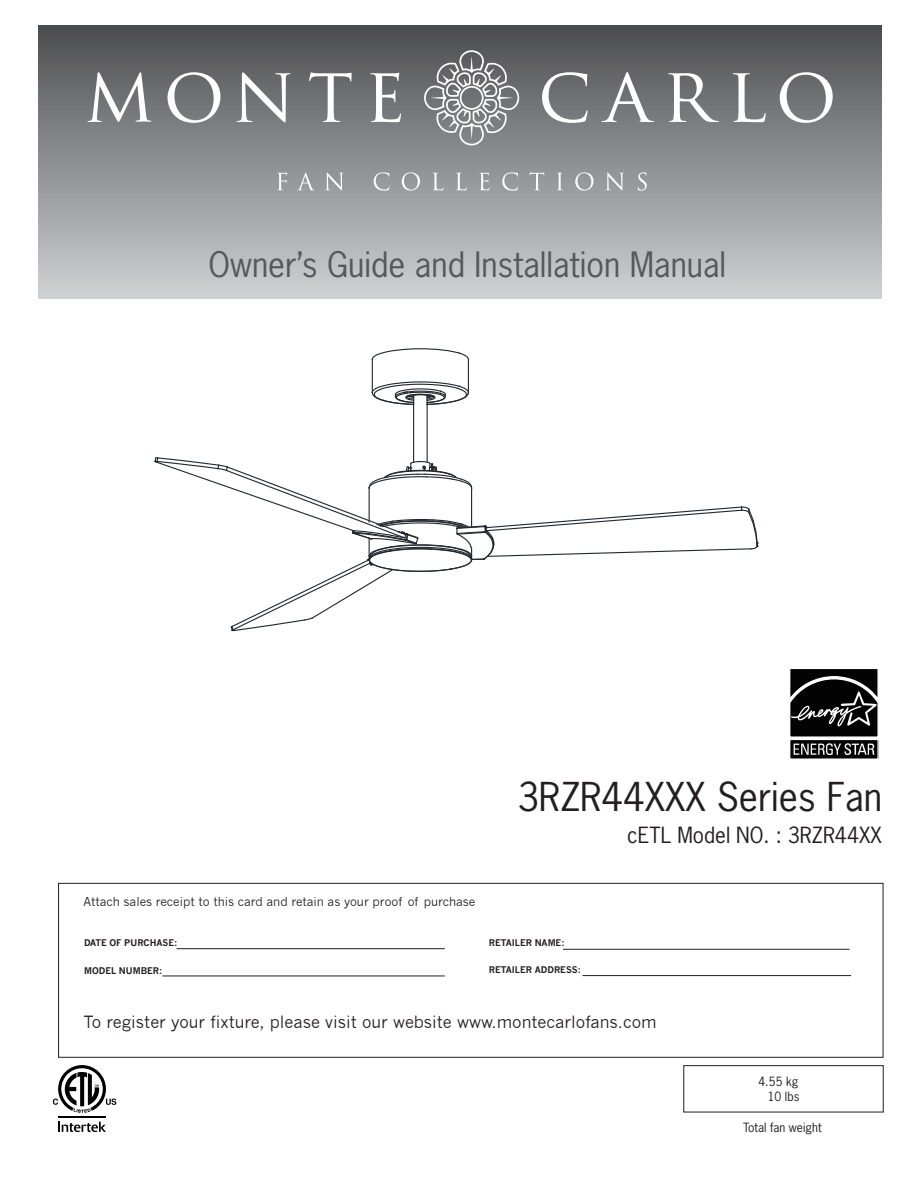
<style>
.page{position:relative;width:918px;height:1188px;background:#fff}
.page>*{position:absolute;margin:0;border:0;box-sizing:border-box;transform-origin:0 0}
.t1{font:37.5px "News Gothic Std";color:#231f20}
.t2{font:33px "News Gothic Std";color:#57585a}
.t3{font:21px "News Gothic Std";color:#231f20}
.t4{font:16.5px "News Gothic";color:#231f20}
.t5{font:12px "News Gothic";letter-spacing:-.005em;color:#231f20}
.t6{font:12px/14.4px "News Gothic Std";color:#231f20;text-align:right}
.t7{font:700 9px "News Gothic";letter-spacing:-.005em;color:#231f20}
</style>
<div class="page">
<hr style="left:177px;top:948px;width:268px;height:1px;background:#231f20">
<hr style="left:162px;top:976px;width:283px;height:1px;background:#231f20">
<hr style="left:563px;top:949px;width:287px;height:1px;background:#231f20">
<hr style="left:582px;top:975px;width:269px;height:1px;background:#231f20">
<div style="left:684px;top:1065px;width:199px;height:47px;border:1px solid #231f20"></div>
<div style="left:58px;top:883px;width:825px;height:174px;border:1px solid #231f20"></div>
<svg style="left:58px;top:1122px;width:48px;height:10px"></svg>
<hr style="left:58px;top:1116px;width:48px;height:2px;background:#000">
<svg style="left:53px;top:1065px;width:63px;height:48px"></svg>
<div style="left:38px;top:26px;width:844px;height:272px;background:linear-gradient(to bottom,#4d4d50,#cfd0d3)"></div>
<svg style="left:542px;top:72px;width:46px;height:51px"></svg>
<svg style="left:602px;top:72px;width:52px;height:50px"></svg>
<svg style="left:668px;top:73px;width:51px;height:49px"></svg>
<svg style="left:733px;top:73px;width:33px;height:49px"></svg>
<svg style="left:780px;top:72px;width:53px;height:51px"></svg>
<svg style="left:168px;top:72px;width:52px;height:51px"></svg>
<svg style="left:237px;top:72px;width:54px;height:50px"></svg>
<svg style="left:309px;top:72px;width:43px;height:50px"></svg>
<svg style="left:88px;top:72px;width:63px;height:50px"></svg>
<svg style="left:370px;top:73px;width:31px;height:49px"></svg>
<svg style="left:277px;top:173px;width:10px;height:17px"></svg>
<svg style="left:297px;top:172px;width:18px;height:18px"></svg>
<svg style="left:325px;top:172px;width:19px;height:18px"></svg>
<svg style="left:374px;top:172px;width:15px;height:19px"></svg>
<svg style="left:402px;top:172px;width:18px;height:19px"></svg>
<svg style="left:432px;top:173px;width:12px;height:17px"></svg>
<svg style="left:456px;top:173px;width:11px;height:17px"></svg>
<svg style="left:479px;top:173px;width:10px;height:17px"></svg>
<svg style="left:502px;top:172px;width:16px;height:19px"></svg>
<svg style="left:530px;top:172px;width:14px;height:18px"></svg>
<svg style="left:557px;top:173px;width:6px;height:17px"></svg>
<svg style="left:575px;top:172px;width:19px;height:19px"></svg>
<svg style="left:605px;top:172px;width:19px;height:18px"></svg>
<svg style="left:638px;top:172px;width:9px;height:19px"></svg>
<svg style="left:424px;top:50px;width:95px;height:95px"></svg>
<div style="left:790px;top:739px;width:88px;height:20px;background:#030303"></div>
<div style="left:789px;top:739px;width:90px;height:21px;border:1px solid #fff"></div>
<svg style="left:789px;top:669px;width:90px;height:86px"></svg>
<hr style="left:372px;top:359px;width:1px;height:33px;background:#242830">
<hr style="left:413px;top:396px;width:1px;height:66px;background:#242830">
<hr style="left:427px;top:396px;width:1px;height:66px;background:#242830">
<hr style="left:468px;top:359px;width:1px;height:33px;background:#242830">
<svg style="left:371px;top:348px;width:98px;height:13px"></svg>
<svg style="left:371px;top:381px;width:98px;height:25px"></svg>
<svg style="left:154px;top:457px;width:604px;height:175px"></svg>
<h2 class="t2" style="left:209px;top:243px;width:519px">Owner’s Guide and Installation Manual</h2>
<h1 class="t1" style="left:517px;top:773px;width:366px">3RZR44XXX Series Fan</h1>
<p class="t3" style="left:627px;top:821px;width:256px">cETL Model NO. : 3RZR44XX</p>
<p class="t5" style="left:84px;top:894px;width:393px">Attach sales receipt to this card and retain as your proof of purchase</p>
<p class="t7" style="left:84px;top:938px;width:95px">DATE OF PURCHASE:</p>
<p class="t7" style="left:84px;top:965px;width:80px">MODEL NUMBER:</p>
<p class="t7" style="left:489px;top:938px;width:77px">RETAILER NAME:</p>
<p class="t7" style="left:489px;top:964px;width:94px">RETAILER ADDRESS:</p>
<p class="t4" style="left:84px;top:1013px;width:575px">To register your fixture, please visit our website www.montecarlofans.com</p>
<p class="t6" style="left:758px;top:1075px;width:43px">4.55 kg<br>10 lbs</p>
<p class="t6" style="left:743px;top:1121px;width:80px">Total fan weight</p>
</div>
